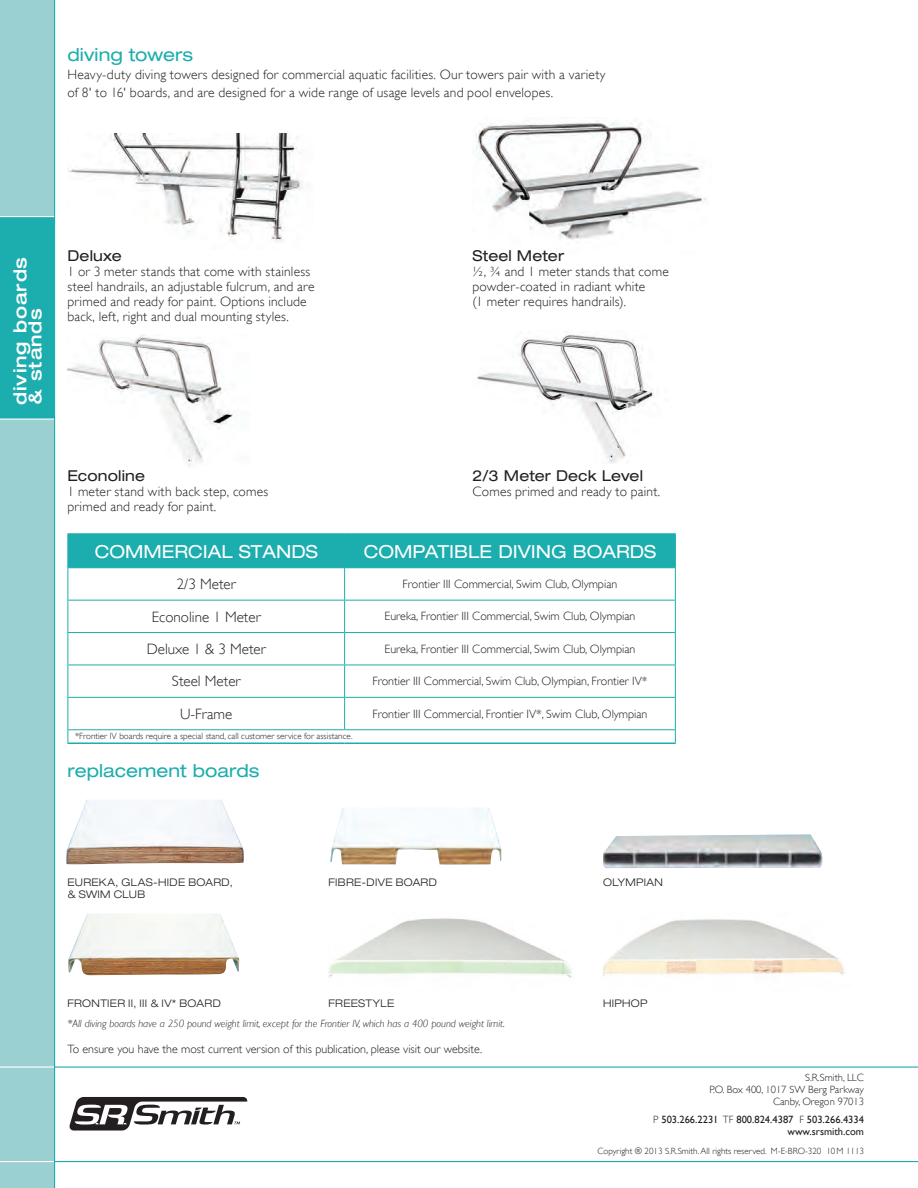
<style>
.page{position:relative;width:918px;height:1188px;background:#fff}
.page>*{position:absolute;margin:0;border:0;box-sizing:border-box;transform-origin:0 0}
.t1{font:expanded 18px "Helvetica Neue";color:#fff}
.t2{font:expanded 18px "Helvetica Neue";letter-spacing:.005em;color:#1cadae}
.t3{font:500 expanded 18px/15px "Helvetica Neue";letter-spacing:.05em;color:#fff}
.t4{font:300 15px "Gill Sans";color:#231f20}
.t5{font:expanded 15px "Helvetica Neue";letter-spacing:.01em;color:#231f20}
.t6{font:300 13.5px/15px "Gill Sans";letter-spacing:.015em;color:#231f20}
.t7{font:300 12px "Gill Sans";color:#231f20}
.t8{font:italic 300 10.5px "Gill Sans";color:#231f20}
.t9{font:300 expanded 10.5px "Helvetica Neue";letter-spacing:.03em;color:#231f20}
.t10{font:300 10.5px/12px "Gill Sans";color:#231f20;text-align:right}
.t11{font:10.5px/12px "Gill Sans";color:#231f20;text-align:right}
.t12{font:300 9px "Gill Sans";color:#231f20}
.s1{font-weight:300}
</style>
<div class="page">
<img style="left:68px;top:913px;width:171px;height:62px">
<img style="left:330px;top:808px;width:171px;height:57px">
<img style="left:66px;top:800px;width:178px;height:64px">
<img style="left:328px;top:918px;width:244px;height:60px">
<img style="left:603px;top:834px;width:220px;height:34px">
<div style="left:0;top:0;width:54px;height:1188px;background:#9bd0d2"></div>
<hr style="left:0;top:1066px;width:54px;height:2px;background:#fff">
<hr style="left:0;top:1161px;width:55px;height:1px;background:#fff">
<hr style="left:54px;top:1066px;width:864px;height:2px;background:#1cadae">
<hr style="left:55px;top:1161px;width:863px;height:1px;background:#1cadae">
<div style="left:0;top:216px;width:55px;height:202px;background:#1cadae"></div>
<img style="left:477px;top:335px;width:177px;height:128px">
<img style="left:68px;top:134px;width:236px;height:108px">
<img style="left:68px;top:335px;width:167px;height:132px">
<img style="left:476px;top:120px;width:231px;height:120px">
<hr style="left:0;top:216px;width:54px;height:1px;background:#fff">
<hr style="left:0;top:418px;width:55px;height:2px;background:#fff">
<hr style="left:54px;top:0;width:1px;height:1188px;background:#1cadae">
<svg style="left:70px;top:1097px;width:177px;height:34px"></svg>
<img style="left:603px;top:919px;width:242px;height:57px">
<div style="left:69px;top:535px;width:606px;height:32px;background:#1cadae"></div>
<hr style="left:68px;top:535px;width:1px;height:32px;background:#1cadae">
<hr style="left:344px;top:535px;width:1px;height:32px;background:#1cadae">
<hr style="left:675px;top:535px;width:1px;height:32px;background:#1cadae">
<hr style="left:68px;top:567px;width:277px;height:1px;background:#1cadae">
<hr style="left:68px;top:568px;width:1px;height:32px;background:#1cadae">
<hr style="left:345px;top:567px;width:331px;height:1px;background:#1cadae">
<hr style="left:344px;top:568px;width:1px;height:32px;background:#1cadae">
<hr style="left:675px;top:568px;width:1px;height:32px;background:#1cadae">
<hr style="left:68px;top:600px;width:277px;height:1px;background:#1cadae">
<hr style="left:68px;top:601px;width:1px;height:31px;background:#1cadae">
<hr style="left:345px;top:600px;width:331px;height:1px;background:#1cadae">
<hr style="left:344px;top:601px;width:1px;height:31px;background:#1cadae">
<hr style="left:675px;top:601px;width:1px;height:31px;background:#1cadae">
<hr style="left:68px;top:632px;width:277px;height:1px;background:#1cadae">
<hr style="left:68px;top:633px;width:1px;height:32px;background:#1cadae">
<hr style="left:345px;top:632px;width:331px;height:1px;background:#1cadae">
<hr style="left:344px;top:633px;width:1px;height:32px;background:#1cadae">
<hr style="left:675px;top:633px;width:1px;height:32px;background:#1cadae">
<hr style="left:68px;top:665px;width:277px;height:1px;background:#1cadae">
<hr style="left:68px;top:665px;width:1px;height:32px;background:#1cadae">
<hr style="left:345px;top:665px;width:331px;height:1px;background:#1cadae">
<hr style="left:344px;top:665px;width:1px;height:32px;background:#1cadae">
<hr style="left:675px;top:665px;width:1px;height:32px;background:#1cadae">
<hr style="left:68px;top:697px;width:277px;height:1px;background:#1cadae">
<hr style="left:68px;top:698px;width:1px;height:31px;background:#1cadae">
<hr style="left:345px;top:697px;width:331px;height:1px;background:#1cadae">
<hr style="left:344px;top:698px;width:1px;height:31px;background:#1cadae">
<hr style="left:675px;top:698px;width:1px;height:31px;background:#1cadae">
<hr style="left:68px;top:729px;width:277px;height:1px;background:#1cadae">
<svg style="left:68px;top:730px;width:1px;height:12px"></svg>
<hr style="left:345px;top:729px;width:331px;height:1px;background:#1cadae">
<svg style="left:675px;top:730px;width:1px;height:12px"></svg>
<hr style="left:68px;top:533px;width:277px;height:2px;background:#1cadae">
<hr style="left:345px;top:533px;width:331px;height:2px;background:#1cadae">
<hr style="left:68px;top:742px;width:277px;height:2px;background:#1cadae">
<hr style="left:345px;top:742px;width:331px;height:2px;background:#1cadae">
<h1 class="t2" style="left:68px;top:44px;width:127px">diving towers</h1>
<p class="t6" style="left:68px;top:66px;width:540px;line-height:18px">Heavy-duty diving towers designed for commercial aquatic facilities. Our towers pair with a variety of 8' to 16' boards, and are designed for a wide range of usage levels and pool envelopes.</p>
<h1 class="t3" style="left:12px;top:405px;width:150px;rotate:-90deg">diving boards &amp; stands</h1>
<p class="t5" style="left:68px;top:247px;width:56px">Deluxe</p>
<p class="t6" style="left:68px;top:264px;width:249px">1 or 3 meter stands that come with stainless steel handrails, an adjustable fulcrum, and are primed and ready for paint. Options include back, left, right and dual mounting styles.</p>
<p class="t5" style="left:68px;top:466px;width:79px">Econoline</p>
<p class="t6" style="left:68px;top:484px;width:202px">1 meter stand with back step, comes primed and ready for paint.</p>
<p class="t5" style="left:472px;top:247px;width:93px">Steel Meter</p>
<p class="t6" style="left:472px;top:264px;width:198px">½, ¾ and 1 meter stands that come powder-coated in radiant white<br>(1 meter requires handrails).</p>
<p class="t5" style="left:472px;top:466px;width:172px">2/3 Meter Deck Level</p>
<p class="t6" style="left:472px;top:484px;width:189px">Comes primed and ready to paint.</p>
<h1 class="t1" style="left:95px;top:541px;width:211px">Comm ercial Stands</h1>
<h1 class="t1" style="left:364px;top:541px;width:280px">Compati ble Divi ng Boards</h1>
<p class="t4" style="left:177px;top:576px;width:60px">2/3 Meter</p>
<p class="t7" style="left:403px;top:577px;width:216px">Frontier III Commercial, Swim Club, Olympian</p>
<p class="t4" style="left:152px;top:608px;width:110px">Econoline 1 Meter</p>
<p class="t7" style="left:385px;top:610px;width:252px">Eureka, Frontier III Commercial, Swim Club, Olympian</p>
<p class="t4" style="left:147px;top:640px;width:121px">Deluxe 1 &amp; 3 Meter</p>
<p class="t7" style="left:385px;top:642px;width:252px">Eureka, Frontier III Commercial, Swim Club, Olympian</p>
<p class="t4" style="left:172px;top:673px;width:70px">Steel Meter</p>
<p class="t7" style="left:372px;top:674px;width:277px">Frontier III Commercial, Swim Club, Olympian, Frontier IV*</p>
<p class="t4" style="left:180px;top:705px;width:54px">U-Frame</p>
<p class="t7" style="left:372px;top:707px;width:277px">Frontier III Commercial, Frontier IV*, Swim Club, Olympian</p>
<p class="t12" style="left:75px;top:731px;width:279px">*Frontier IV boards require a special stand, call customer service for assistance.</p>
<h1 class="t2" style="left:68px;top:759px;width:193px">replacement boards</h1>
<p class="t9" style="left:68px;top:876px;width:167px">EUREKA, GLAS-HIDE BOARD,</p>
<p class="t9" style="left:328px;top:876px;width:110px">FIBRE-DIVE BOARD</p>
<p class="t9" style="left:68px;top:888px;width:79px">&amp; SWIM CLUB</p>
<p class="t9" style="left:603px;top:876px;width:61px">OLYMPIAN</p>
<p class="t9" style="left:68px;top:997px;width:155px">FRONTIER II , III &amp; IV* BOARD</p>
<p class="t9" style="left:328px;top:997px;width:67px">FR EESTYLE</p>
<p class="t8" style="left:68px;top:1017px;width:439px">*All diving boards have a 250 pound weight limit, except for the Frontier IV, which has a 400 pound weight limit.</p>
<p class="t7" style="left:68px;top:1042px;width:416px">To ensure you have the most current version of this publication, please visit our website.</p>
<p class="t9" style="left:603px;top:997px;width:46px">HIPHOP</p>
<p class="t10" style="left:710px;top:1071px;width:156px">S.R.Smith, LLC<br>P.O. Box 400, 1017 SW Berg Parkway<br>Canby, Oregon 97013</p>
<p class="t11" style="left:653px;top:1114px;width:212px"><span class="s1">P</span> 503.266.2231 <span class="s1">TF</span> 800.824.4387 <span class="s1">F</span> 503.266.4334 www.srsmith.com</p>
<p class="t12" style="left:597px;top:1146px;width:268px">Copyright ® 2013 S.R.Smith. All rights reserved. M-E-BRO-320 10M 1113</p>
</div>
